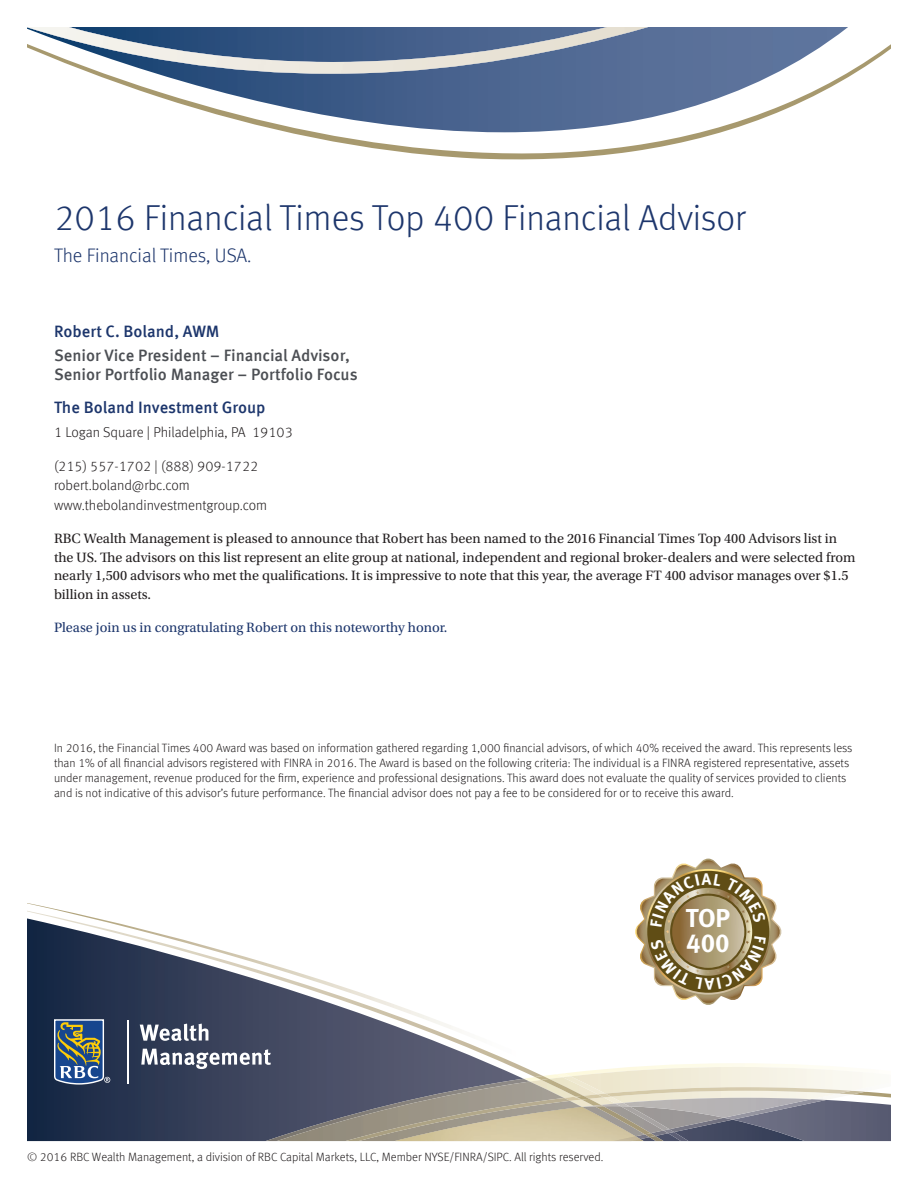
<style>
.page{position:relative;width:918px;height:1188px;background:#fff}
.page>*{position:absolute;margin:0;border:0;box-sizing:border-box;transform-origin:0 0}
.t1{font:300 36px "Meta Offc";color:#1d366c}
.t2{font:25.95px/24.8px "Meta Bold LF";color:#fff}
.t3{font:300 19.5px "Meta Offc";color:#1d366c}
.t4{font:500 16.5px/19.5px "Meta Offc";color:#4c4f54}
.t5{font:500 16.5px "Meta Offc";color:#1d366c}
.t6{font:14.25px/18.8px "Utopia Std";color:#231f20}
.t7{font:300 14.25px/19.5px "Meta Offc";color:#231f20}
.t8{font:14.25px "Utopia Std";color:#1d366c}
.t9{font:300 12px/15px "Meta Offc";color:#231f20}
</style>
<div class="page">
<img style="left:27px;top:1077px;width:368px;height:64px">
<img style="left:266px;top:1079px;width:129px;height:62px">
<img style="left:277px;top:1082px;width:118px;height:59px">
<img style="left:345px;top:1098px;width:50px;height:43px">
<img style="left:27px;top:903px;width:487px;height:171px">
<svg style="left:395px;top:1063px;width:496px;height:78px;background:#b2aea8"></svg>
<svg style="left:94px;top:27px;width:797px;height:132px"></svg>
<img style="left:27px;top:27px;width:621px;height:47px">
<svg style="left:54px;top:1019px;width:56px;height:66px;background:#5c7180"></svg>
<hr style="left:128px;top:1020px;width:1px;height:64px;background:#fff">
<svg style="left:140px;top:1024px;width:68px;height:17px"></svg>
<svg style="left:141px;top:1049px;width:130px;height:20px"></svg>
<svg style="left:635px;top:859px;width:147px;height:146px"></svg>
<h1 class="t1" style="left:54px;top:197px;width:694px">2016 Financial Times Top 400 Financial Advisor</h1>
<h3 class="t3" style="left:54px;top:244px;width:199px">The Financial Times, USA.</h3>
<h3 class="t5" style="left:54px;top:321px;width:167px">Robert C. Boland, AWM</h3>
<h3 class="t4" style="left:54px;top:346px;width:305px">Senior Vice President – Financial Advisor,<br>Senior Portfolio Manager – Portfolio Focus</h3>
<h3 class="t5" style="left:54px;top:398px;width:213px">The Boland Investment Group</h3>
<p class="t7" style="left:54px;top:423px;width:240px">1 Logan Square | Philadelphia, PA 19103</p>
<p class="t7" style="left:54px;top:457px;width:215px">(215) 557-1702 | (888) 909-1722 robert.boland@rbc.com www.thebolandinvestmentgroup.com</p>
<p class="t6" style="left:54px;top:529px;width:803px">RBC Wealth Management is pleased to announce that Robert has been named to the 2016 Financial Times Top 400 Advisors list in the US. The advisors on this list represent an elite group at national, independent and regional broker-dealers and were selected from nearly 1,500 advisors who met the qualifications. It is impressive to note that this year, the average FT 400 advisor manages over $1.5 billion in assets.</p>
<p class="t8" style="left:54px;top:620px;width:395px">Please join us in congratulating Robert on this noteworthy honor.</p>
<p class="t9" style="left:54px;top:740px;width:800px">In 2016, the Financial Times 400 Award was based on information gathered regarding 1,000 financial advisors, of which 40% received the award. This represents less than 1% of all financial advisors registered with FINRA in 2016. The Award is based on the following criteria: The individual is a FINRA registered representative, assets under management, revenue produced for the firm, experience and professional designations. This award does not evaluate the quality of services provided to clients and is not indicative of this advisor’s future performance. The financial advisor does not pay a fee to be considered for or to receive this award.</p>
<p class="t9" style="left:27px;top:1150px;width:578px">© 2016 RBC Wealth Management, a division of RBC Capital Markets, LLC, Member NYSE/FINRA/SIPC. All rights reserved.</p>
<h2 class="t2" style="left:686px;top:906px;width:46px">TOP<br>400</h2>
</div>
